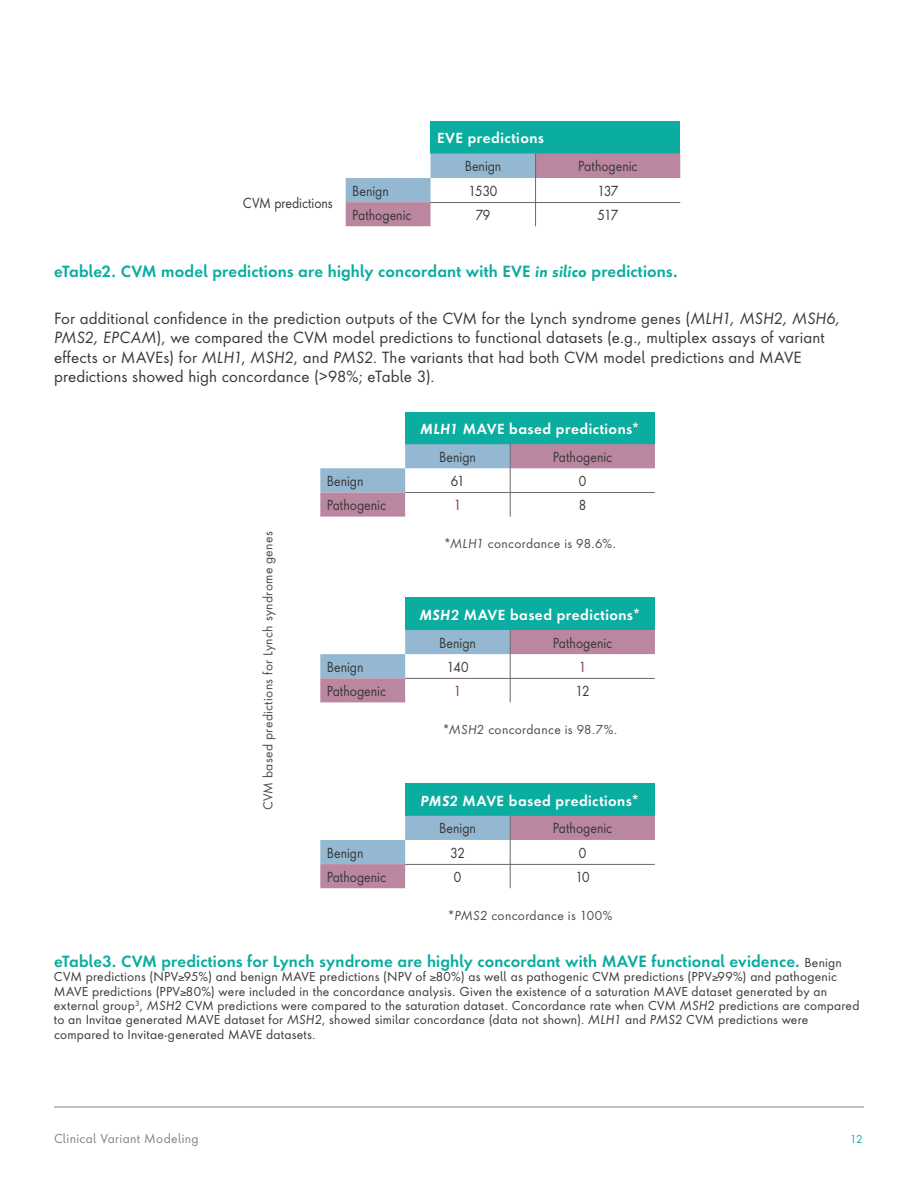
<style>
.page{position:relative;width:918px;height:1188px;background:#fff}
.page>*{position:absolute;margin:0;border:0;box-sizing:border-box;transform-origin:0 0}
.t1{font:15px/19.5px "Futura Allele";letter-spacing:.01em;color:#373737}
.t2{font:600 15px "Futura Next";letter-spacing:.01em;color:#0aad9f}
.t3{font:13.5px "Futura Next";color:#373737;scale:.9 1}
.t4{font:600 13.5px/27.9px "Futura Next";letter-spacing:.035em;color:#fff}
.t5{font:13.5px "Futura Next";color:#8f2666;scale:.9 1}
.t6{font:12px/14.4px "Futura Allele";letter-spacing:.015em;color:#373737}
.t7{font:12px "Futura Next";letter-spacing:.025em;color:#4b4a48}
.t8{font:12px "Futura Allele";letter-spacing:.025em;color:#858180}
.t9{font:10.5px "Futura Allele";color:#0aad9f}
.s1{font-style:italic}
.s2{font-weight:400;color:#373737}
.s3{font-family:"Futura Allele";font-weight:400;font-size:12px;color:#373737}
</style>
<div class="page">
<hr style="left:54px;top:1107px;width:810px;height:1px;background:#858180">
<div style="left:405px;top:412px;width:250px;height:32px;background:#0aad9f"></div>
<svg style="left:320px;top:444px;width:335px;height:73px"></svg>
<div style="left:405px;top:598px;width:250px;height:32px;background:#0aad9f"></div>
<svg style="left:320px;top:630px;width:335px;height:72px"></svg>
<div style="left:405px;top:784px;width:250px;height:32px;background:#0aad9f"></div>
<svg style="left:320px;top:816px;width:335px;height:72px"></svg>
<div style="left:431px;top:122px;width:249px;height:32px;background:#0aad9f"></div>
<svg style="left:345px;top:154px;width:335px;height:72px"></svg>
<hr style="left:430px;top:202px;width:250px;height:1px;background:#6a6765">
<p class="t3" style="left:243px;top:193px;width:101px">CVM predictions</p>
<p class="t4" style="left:437px;top:124px;width:109px">EVE predictions</p>
<p class="t3" style="left:465px;top:156px;width:42px">Benign</p>
<p class="t3" style="left:578px;top:156px;width:67px">Pathogenic</p>
<p class="t3" style="left:352px;top:181px;width:42px">Benign</p>
<p class="t3" style="left:469px;top:181px;width:34px">1530</p>
<p class="t3" style="left:597px;top:181px;width:25px">137</p>
<p class="t3" style="left:352px;top:205px;width:67px">Pathogenic</p>
<p class="t3" style="left:476px;top:205px;width:18px">79</p>
<p class="t3" style="left:598px;top:205px;width:24px">517</p>
<p class="t2" style="left:54px;top:262px;width:625px">eTable2. CVM model predictions are highly concordant with EVE <span class="s1">in silico</span> predictions.</p>
<p class="t1" style="left:54px;top:308px;width:788px">For additional confidence in the prediction outputs of the CVM for the Lynch syndrome genes (<span class="s1">MLH1, MSH2, MSH6, PMS2, EPCAM</span>), we compared the CVM model predictions to functional datasets (e.g., multiplex assays of variant effects or MAVEs) for <span class="s1">MLH1</span>, <span class="s1">MSH2</span>, and <span class="s1">PMS2</span>. The variants that had both CVM model predictions and MAVE predictions showed high concordance (&gt;98%; eTable 3).</p>
<p class="t7" style="left:259px;top:810px;width:281px;rotate:-90deg">CVM based predictions for Lynch syndrome genes</p>
<p class="t4" style="left:439px;top:415px;width:202px;text-indent:-19px"><span class="s1">MLH1</span> MAVE based predictions*<br><span class="s2">Benign</span></p>
<p class="t3" style="left:553px;top:447px;width:67px">Pathogenic</p>
<p class="t3" style="left:327px;top:471px;width:42px">Benign</p>
<p class="t3" style="left:451px;top:471px;width:17px">61</p>
<p class="t3" style="left:579px;top:471px;width:10px">0</p>
<p class="t3" style="left:327px;top:495px;width:67px">Pathogenic</p>
<p class="t5" style="left:454px;top:495px;width:10px">1</p>
<p class="t3" style="left:579px;top:495px;width:10px">8</p>
<p class="t7" style="left:444px;top:535px;width:174px">*<span class="s1">MLH1</span> concordance is 98.6%.</p>
<p class="t4" style="left:439px;top:601px;width:203px;text-indent:-20px"><span class="s1">MSH2</span> MAVE based predictions*<br><span class="s2">Benign</span></p>
<p class="t3" style="left:553px;top:633px;width:67px">Pathogenic</p>
<p class="t3" style="left:327px;top:657px;width:42px">Benign</p>
<p class="t3" style="left:447px;top:657px;width:26px">140</p>
<p class="t5" style="left:579px;top:657px;width:10px">1</p>
<p class="t3" style="left:327px;top:681px;width:67px">Pathogenic</p>
<p class="t5" style="left:454px;top:681px;width:10px">1</p>
<p class="t3" style="left:576px;top:681px;width:17px">12</p>
<p class="t7" style="left:442px;top:721px;width:177px">*<span class="s1">MSH2</span> concordance is 98.7%.</p>
<p class="t4" style="left:439px;top:786px;width:202px;text-indent:-19px"><span class="s1">PMS2</span> MAVE based predictions*<br><span class="s2">Benign</span></p>
<p class="t3" style="left:553px;top:818px;width:67px">Pathogenic</p>
<p class="t3" style="left:327px;top:843px;width:42px">Benign</p>
<p class="t3" style="left:450px;top:843px;width:18px">32</p>
<p class="t3" style="left:579px;top:843px;width:10px">0</p>
<p class="t3" style="left:327px;top:867px;width:67px">Pathogenic</p>
<p class="t3" style="left:454px;top:867px;width:10px">0</p>
<p class="t3" style="left:575px;top:867px;width:17px">10</p>
<p class="t7" style="left:448px;top:907px;width:166px">*<span class="s1">PMS2</span> concordance is 100%</p>
<p class="t2" style="left:54px;top:951px;width:789px">eTable3. CVM predictions for Lynch syndrome are highly concordant with MAVE functional evidence. <span class="s3">Benign</span></p>
<p class="t6" style="left:54px;top:969px;width:807px">CVM predictions (NPV≥95%) and benign MAVE predictions (NPV of ≥80%) as well as pathogenic CVM predictions (PPV≥99%) and pathogenic MAVE predictions (PPV≥80%) were included in the concordance analysis. Given the existence of a saturation MAVE dataset generated by an external group<sup>3</sup>, <span class="s1">MSH2</span> CVM predictions were compared to the saturation dataset. Concordance rate when CVM <span class="s1">MSH2</span> predictions are compared to an Invitae generated MAVE dataset for <span class="s1">MSH2</span>, showed similar concordance (data not shown). <span class="s1">MLH1</span> and <span class="s1">PMS2</span> CVM predictions were compared to Invitae-generated MAVE datasets.</p>
<p class="t8" style="left:54px;top:1130px;width:146px">Clinical Variant Modeling</p>
<p class="t9" style="left:850px;top:1131px;width:14px">12</p>
</div>
